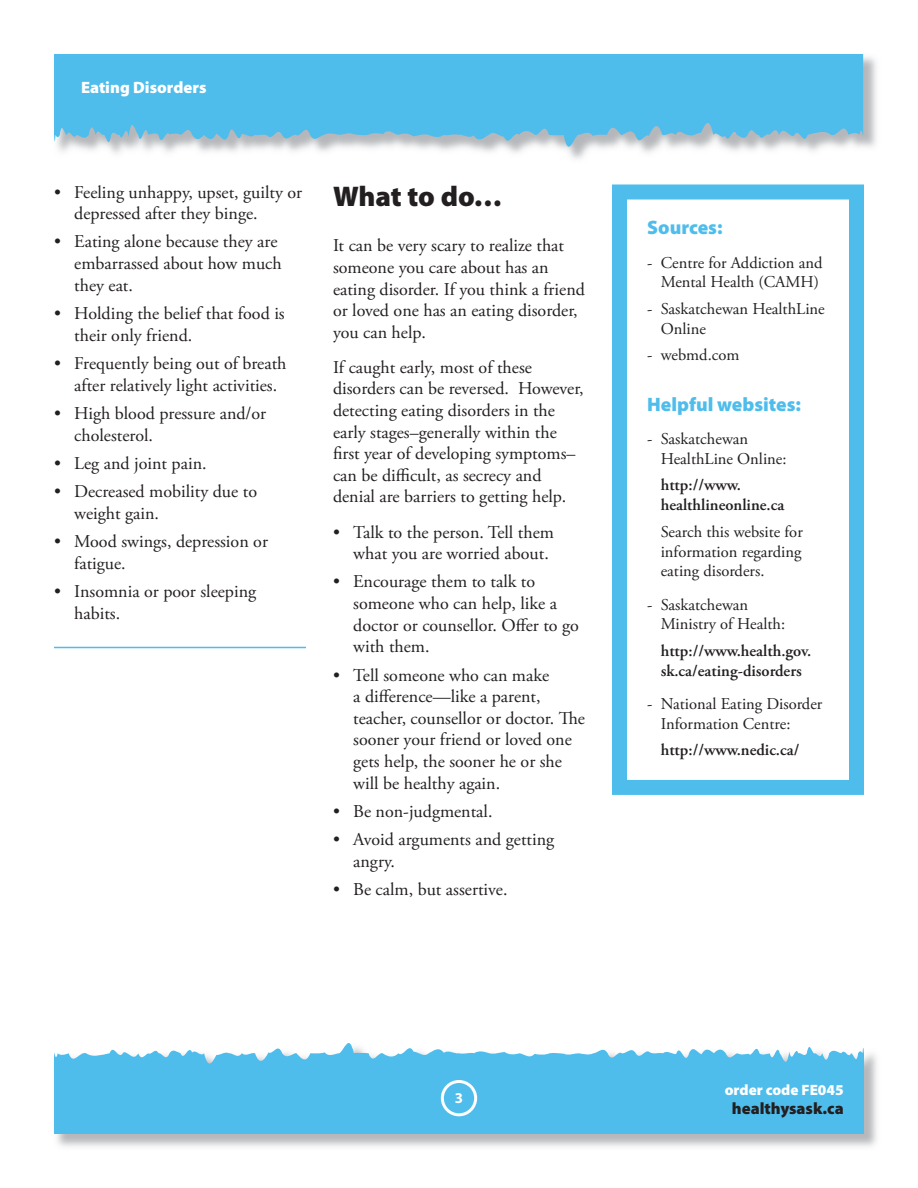
<style>
.page{position:relative;width:918px;height:1188px;background:#fff}
.page>*{position:absolute;margin:0;border:0;box-sizing:border-box;transform-origin:0 0}
.t1{font:900 28.5px "Myriad Pro";letter-spacing:-.005em;color:#231f20}
.t2{font:900 19.5px "Myriad Pro";color:#4fbdec}
.t3{font:18px/21.6px "Adobe Garamond Pro";color:#231f20}
.t4{font:16.5px/19.8px "Adobe Garamond Pro";color:#231f20}
.t5{font:600 16.5px/19.8px "Adobe Garamond Pro";color:#231f20}
.t6{font:900 16.5px "Myriad Pro";color:#fff}
.t7{font:900 16.5px "Myriad Pro";color:#231f20}
.t8{font:900 15px "Myriad Pro";color:#fff}
.t9{font:700 15px "Myriad Pro";color:#fff}
</style>
<div class="page">
<img style="left:57px;top:1054px;width:820px;height:93px">
<svg style="left:54px;top:1043px;width:810px;height:91px;fill:#4fbdec"></svg>
<img style="left:863px;top:54px;width:13px;height:93px">
<svg style="left:54px;top:54px;width:809px;height:105px;fill:#4fbdec"></svg>
<hr style="left:54px;top:647px;width:252px;height:1px;background:#4fbdec">
<div style="left:612px;top:184px;width:252px;height:611px;border:15px solid #4fbdec"></div>
<div style="left:441px;top:1080px;width:36px;height:36px;border:3px solid #fff;border-radius:50%"></div>
<p class="t6" style="left:81px;top:77px;width:127px">Eating Disorders</p>
<p class="t3" style="left:74px;top:182px;width:229px;text-indent:-20px">• Feeling unhappy, upset, guilty or depressed after they binge.</p>
<p class="t3" style="left:74px;top:232px;width:209px;text-indent:-20px">• Eating alone because they are embarrassed about how much they eat.</p>
<p class="t3" style="left:74px;top:303px;width:212px;text-indent:-20px">• Holding the belief that food is their only friend.</p>
<p class="t3" style="left:74px;top:353px;width:214px;text-indent:-20px">• Frequently being out of breath after relatively light activities.</p>
<p class="t3" style="left:74px;top:403px;width:194px;text-indent:-20px">• High blood pressure and/or cholesterol.</p>
<p class="t3" style="left:54px;top:453px;width:154px">• Leg and joint pain.</p>
<p class="t3" style="left:74px;top:481px;width:184px;text-indent:-20px">• Decreased mobility due to weight gain.</p>
<p class="t3" style="left:74px;top:531px;width:195px;text-indent:-20px">• Mood swings, depression or fatigue.</p>
<p class="t3" style="left:74px;top:581px;width:183px;text-indent:-20px">• Insomnia or poor sleeping habits.</p>
<h1 class="t1" style="left:333px;top:177px;width:171px">What to do…</h1>
<p class="t3" style="left:333px;top:235px;width:253px">It can be very scary to realize that someone you care about has an eating disorder. If you think a friend or loved one has an eating disorder, you can help.</p>
<p class="t3" style="left:333px;top:357px;width:252px">If caught early, most of these disorders can be reversed. However, detecting eating disorders in the early stages–generally within the first year of developing symptoms– can be difficult, as secrecy and denial are barriers to getting help.</p>
<p class="t3" style="left:333px;top:522px;width:223px;text-align:right">• Talk to the person. Tell them what you are worried about.</p>
<p class="t3" style="left:353px;top:572px;width:227px;text-indent:-20px">• Encourage them to talk to someone who can help, like a doctor or counsellor. Offer to go with them.</p>
<p class="t3" style="left:353px;top:665px;width:233px;text-indent:-20px">• Tell someone who can make<br>a difference—like a parent, teacher, counsellor or doctor. The sooner your friend or loved one gets help, the sooner he or she will be healthy again.</p>
<p class="t3" style="left:333px;top:801px;width:161px">• Be non-judgmental.</p>
<p class="t3" style="left:353px;top:829px;width:202px;text-indent:-20px">• Avoid arguments and getting angry.</p>
<p class="t3" style="left:333px;top:879px;width:176px">• Be calm, but assertive.</p>
<p class="t2" style="left:647px;top:215px;width:77px">Sources:</p>
<p class="t4" style="left:647px;top:253px;width:177px;text-align:right">- Centre for Addiction and<br>Mental Health (CAMH)</p>
<p class="t4" style="left:661px;top:299px;width:166px;text-indent:-13px">- Saskatchewan HealthLine<br>Online</p>
<p class="t4" style="left:647px;top:346px;width:94px">- webmd.com</p>
<p class="t2" style="left:647px;top:391px;width:155px">Helpful websites:</p>
<p class="t4" style="left:661px;top:430px;width:127px;text-indent:-13px">- Saskatchewan<br>HealthLine Online:</p>
<p class="t5" style="left:661px;top:475px;width:125px">http://www. healthlineonline.ca</p>
<p class="t4" style="left:661px;top:522px;width:144px;text-align:justify">Search this website for information regarding eating disorders.</p>
<p class="t4" style="left:661px;top:595px;width:126px;text-indent:-13px">- Saskatchewan<br>Ministry of Health:</p>
<p class="t5" style="left:661px;top:641px;width:152px">http://www.health.gov. sk.ca/eating-disorders</p>
<p class="t4" style="left:661px;top:695px;width:163px;text-indent:-13px">- National Eating Disorder<br>Information Centre:</p>
<p class="t5" style="left:661px;top:741px;width:140px">http://www.nedic.ca/</p>
<p class="t9" style="left:455px;top:1088px;width:10px">3</p>
<p class="t8" style="left:725px;top:1080px;width:120px">order code FE045</p>
<p class="t7" style="left:732px;top:1098px;width:113px">healthysask.ca</p>
</div>
